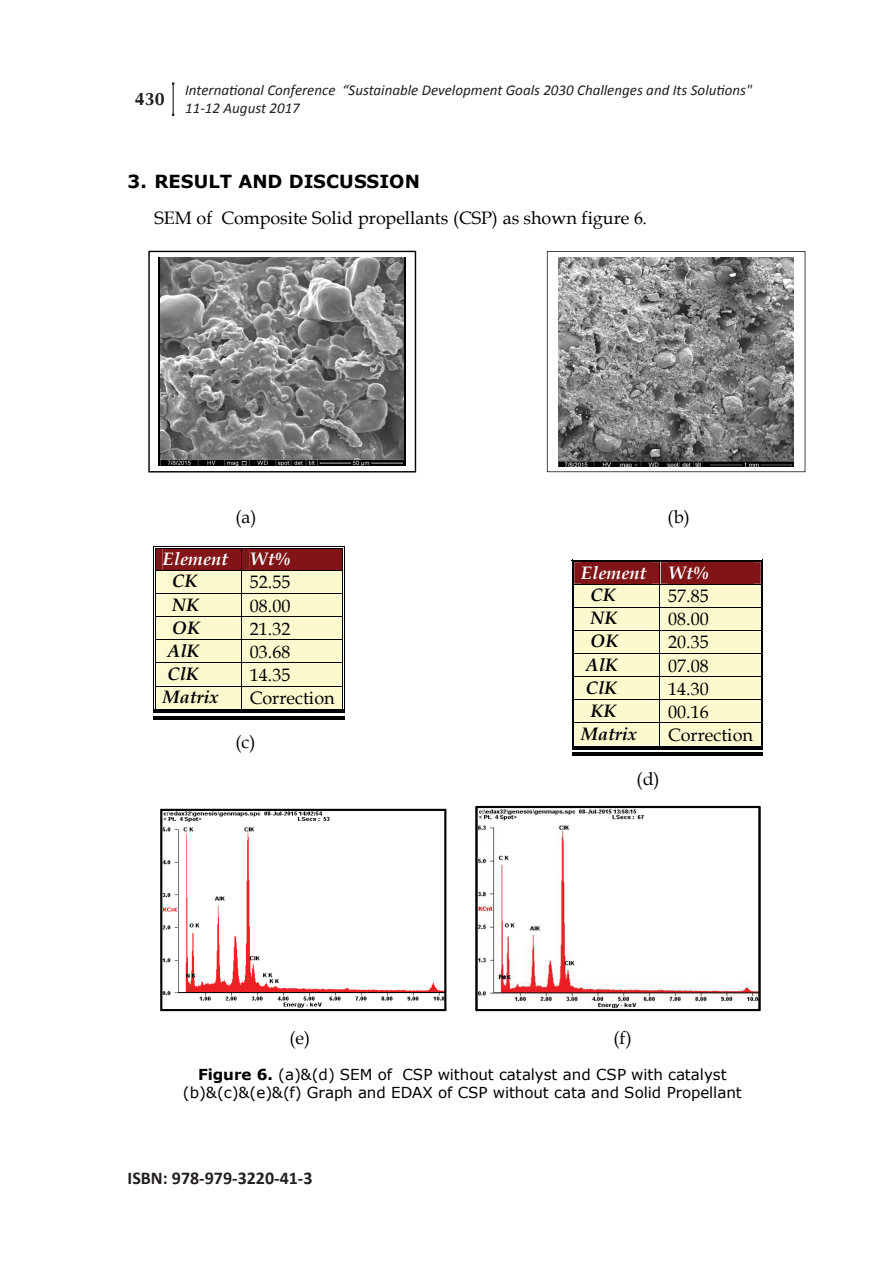
<style>
.page{position:relative;width:893px;height:1263px;background:#fff}
.page>*{position:absolute;margin:0;border:0;box-sizing:border-box;transform-origin:0 0}
.t1{font:18px/36.3px "Book Antiqua";color:#010203}
.t2{font:italic 700 18px "Book Antiqua";color:#010203}
.t3{font:italic 700 18px/22.4px "Book Antiqua";color:#fff}
.t4{font:700 18px "Calibri";color:#231f20}
.t5{font:700 18px "Ottawa";color:#231f20}
.t6{font:15.15px/18.3px "Verdana";letter-spacing:-.005em;color:#010203;text-align:center}
.t7{font:italic 15px/18px "Calibri";color:#231f20}
.s1{font-family:"Verdana";font-weight:700}
.s2{color:#010203}
.s3{font-weight:700}
</style>
<div class="page">
<hr style="left:173px;top:84px;width:1px;height:31px;background:#231f20">
<svg style="left:160px;top:809px;width:286px;height:202px"></svg>
<svg style="left:475px;top:806px;width:286px;height:205px"></svg>
<svg style="left:572px;top:560px;width:191px;height:196px;background:#d2c5a4"></svg>
<svg style="left:153px;top:546px;width:192px;height:173px;background:#c5b89a"></svg>
<svg style="left:148px;top:251px;width:268px;height:221px"></svg>
<svg style="left:158px;top:258px;width:248px;height:208px"></svg>
<img style="left:161px;top:258px;width:243px;height:208px">
<svg style="left:547px;top:251px;width:258px;height:221px"></svg>
<img style="left:558px;top:257px;width:235px;height:209px">
<p class="t5" style="left:135px;top:88px;width:32px">430</p>
<p class="t7" style="left:185px;top:80px;width:568px">International Conference “Sustainable Development Goals 2030 Challenges and Its Solutions"<br>11-12 August 2017</p>
<p class="t1" style="left:154px;top:163px;width:494px;text-indent:-27px"><span class="s1">3. RESULT AND DISCUSSION<br></span>SEM of Composite Solid propellants (CSP) as shown figure 6.</p>
<p class="t1" style="left:235px;top:499px;width:23px">(a)</p>
<p class="t1" style="left:667px;top:499px;width:24px">(b)</p>
<p class="t3" style="left:172px;top:548px;width:120px;text-indent:-9px">Element Wt%<br><span class="s2">CK</span></p>
<p class="t1" style="left:250px;top:564px;width:42px">52.55</p>
<p class="t2" style="left:172px;top:592px;width:29px">NK</p>
<p class="t1" style="left:250px;top:587px;width:42px">08.00</p>
<p class="t2" style="left:172px;top:615px;width:30px">OK</p>
<p class="t1" style="left:250px;top:610px;width:42px">21.32</p>
<p class="t2" style="left:167px;top:638px;width:34px">AlK</p>
<p class="t1" style="left:250px;top:633px;width:42px">03.68</p>
<p class="t2" style="left:167px;top:661px;width:33px">ClK</p>
<p class="t1" style="left:250px;top:656px;width:42px">14.35</p>
<p class="t2" style="left:163px;top:685px;width:57px">Matrix</p>
<p class="t1" style="left:250px;top:680px;width:86px">Correction</p>
<p class="t1" style="left:235px;top:723px;width:22px">(c)</p>
<p class="t3" style="left:590px;top:561px;width:120px;text-indent:-9px">Element Wt%<br><span class="s2">CK</span></p>
<p class="t1" style="left:668px;top:577px;width:42px">57.85</p>
<p class="t2" style="left:590px;top:605px;width:29px">NK</p>
<p class="t1" style="left:668px;top:600px;width:42px">08.00</p>
<p class="t2" style="left:590px;top:628px;width:30px">OK</p>
<p class="t1" style="left:668px;top:623px;width:42px">20.35</p>
<p class="t2" style="left:586px;top:652px;width:34px">AlK</p>
<p class="t1" style="left:668px;top:647px;width:42px">07.08</p>
<p class="t2" style="left:586px;top:675px;width:33px">ClK</p>
<p class="t1" style="left:668px;top:670px;width:42px">14.30</p>
<p class="t2" style="left:590px;top:698px;width:27px">KK</p>
<p class="t1" style="left:668px;top:693px;width:42px">00.16</p>
<p class="t2" style="left:581px;top:721px;width:57px">Matrix</p>
<p class="t1" style="left:668px;top:716px;width:86px">Correction</p>
<p class="t1" style="left:637px;top:760px;width:24px">(d)</p>
<p class="t1" style="left:289px;top:1019px;width:22px">(e)</p>
<p class="t1" style="left:613px;top:1019px;width:20px">(f)</p>
<p class="t6" style="left:183px;top:1065px;width:560px"><span class="s3">Figure 6.</span> (a)&amp;(d) SEM of CSP without catalyst and CSP with catalyst (b)&amp;(c)&amp;(e)&amp;(f) Graph and EDAX of CSP without cata and Solid Propellant</p>
<p class="t4" style="left:128px;top:1166px;width:186px">ISBN: 978-979-3220-41-3</p>
</div>
